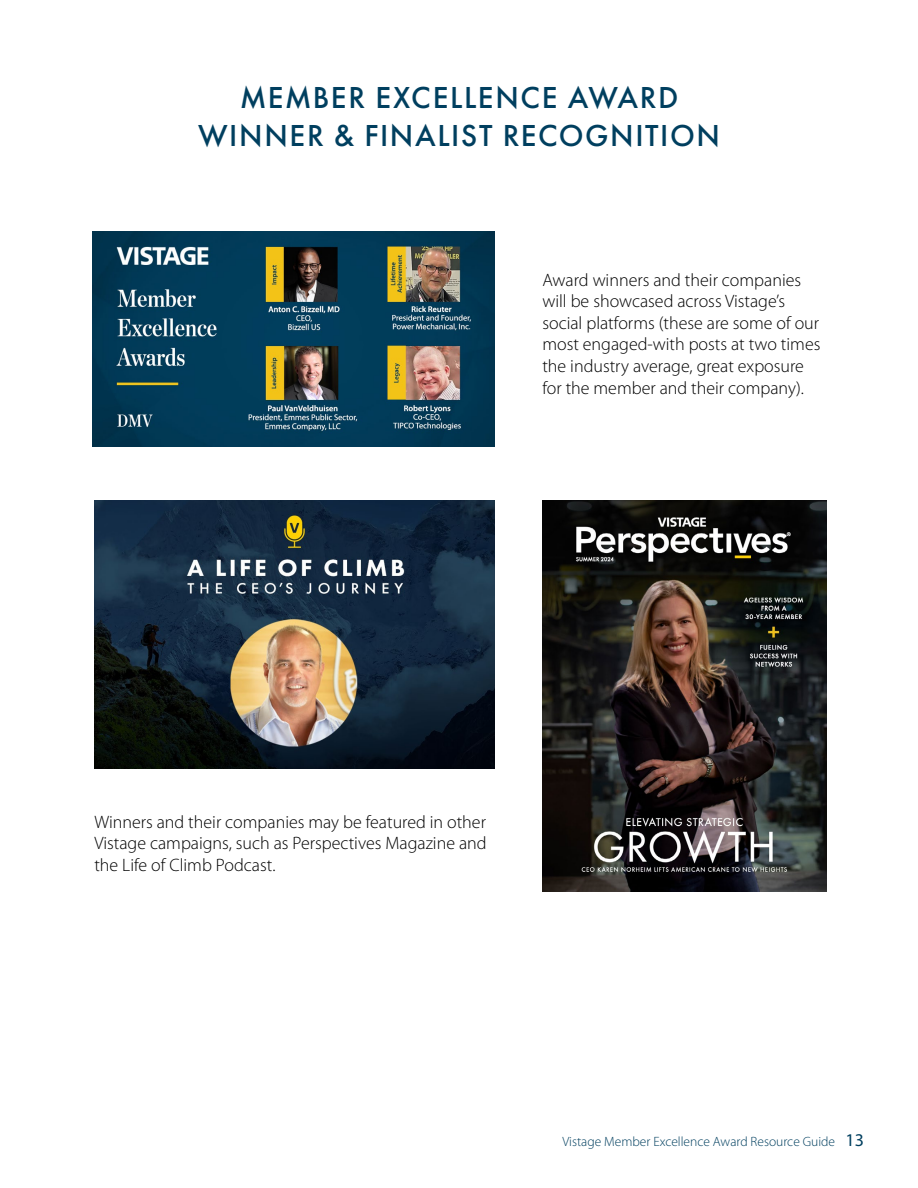
<style>
.page{position:relative;width:918px;height:1188px;background:#fff}
.page>*{position:absolute;margin:0;border:0;box-sizing:border-box;transform-origin:0 0}
.t1{font:500 31.5px/37.8px "Futura PT";letter-spacing:.05em;color:#003f5f;text-align:center}
.t2{font:300 18px/21.6px "Myriad Pro";color:#000}
.t3{font:300 13.5px "Myriad Pro";color:#003f5f}
.s1{font-weight:400;font-size:18px}
</style>
<div class="page">
<img style="left:93px;top:232px;width:402px;height:214px">
<img style="left:94px;top:500px;width:401px;height:268px">
<img style="left:542px;top:500px;width:285px;height:391px">
<h1 class="t1" style="left:198px;top:78px;width:523px">MEMBER EXCELLENCE AWARD<br>WINNER &amp; FINALIST RECOGNITION</h1>
<p class="t2" style="left:542px;top:269px;width:280px">Award winners and their companies will be showcased across Vistage’s social platforms (these are some of our most engaged-with posts at two times the industry average, great exposure for the member and their company).</p>
<p class="t2" style="left:94px;top:811px;width:394px;text-align:justify">Winners and their companies may be featured in other Vistage campaigns, such as Perspectives Magazine and the Life of Climb Podcast.</p>
<p class="t3" style="left:563px;top:1133px;width:303px">Vistage Member Excellence Award Resource Guide <span class="s1">13</span></p>
</div>
